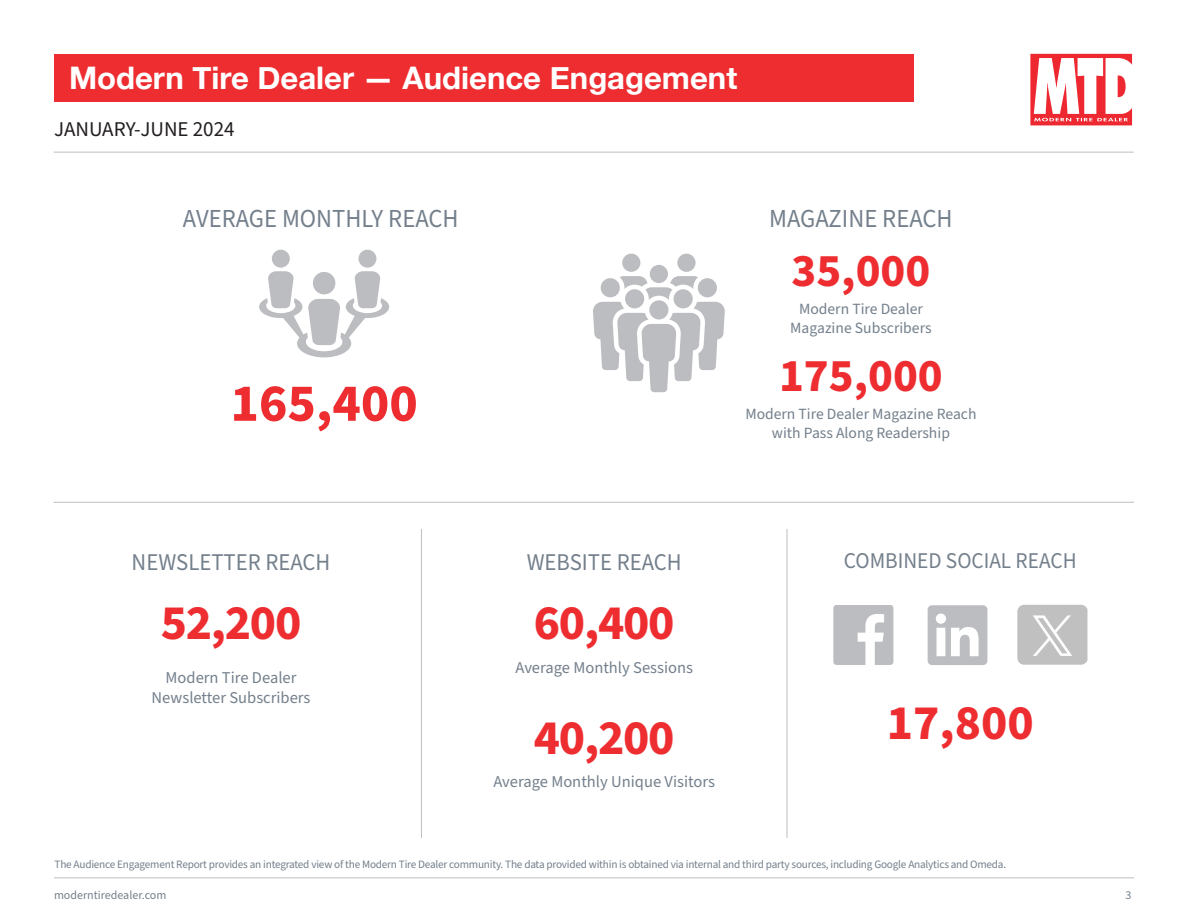
<style>
.page{position:relative;width:1188px;height:918px;background:#fff}
.page>*{position:absolute;margin:0;border:0;box-sizing:border-box;transform-origin:0 0}
.t1{font:700 53.55px "Source Sans Pro";color:#ee2d31}
.t2{font:700 49.5px "Source Sans Pro";letter-spacing:-.025em;color:#ee2d31}
.t3{font:700 46.8px "Source Sans Pro";color:#ee2d31}
.t4{font:700 31.05px "Helvetica Neue";color:#fff}
.t5{font:25.95px "Source Sans Pro";color:#74808c;scale:.95 1}
.t6{font:24px "Source Sans Pro";color:#74808c;scale:.95 1}
.t7{font:22.5px "Source Sans Pro";color:#74808c;scale:.95 1}
.t8{font:21px "Source Sans Pro";color:#231f20}
.t9{font:16.5px "Source Sans Pro";color:#74808c}
.t10{font:15.6px/18.8px "Source Sans Pro";color:#74808c;text-align:center}
.Body{font:12px "Source Sans Pro";color:#74808c}
.t11{font:11.25px "Source Sans Pro";letter-spacing:-.02em;color:#74808c}
</style>
<div class="page">
<div style="left:54px;top:54px;width:860px;height:47px;background:#ee2d31"></div>
<hr style="left:54px;top:878px;width:1080px;height:1px;background:#bcbdc0">
<svg style="left:1030px;top:54px;width:102px;height:71px"></svg>
<hr style="left:54px;top:152px;width:1080px;height:1px;background:#bcbdc0">
<hr style="left:54px;top:502px;width:1080px;height:1px;background:#bcbdc0">
<div style="left:272px;top:250px;width:18px;height:18px;background:#bcbdc0;border-radius:50%"></div>
<div style="left:358px;top:250px;width:18px;height:18px;background:#bcbdc0;border-radius:50%"></div>
<svg style="left:259px;top:271px;width:130px;height:86px"></svg>
<svg style="left:593px;top:276px;width:132px;height:116px"></svg>
<div style="left:650px;top:265px;width:18px;height:18px;background:#bcbdc0;border-radius:50%"></div>
<div style="left:677px;top:254px;width:19px;height:18px;background:#bcbdc0;border-radius:50%"></div>
<div style="left:622px;top:254px;width:18px;height:18px;background:#bcbdc0;border-radius:50%"></div>
<div style="left:649px;top:300px;width:19px;height:20px;background:#bcbdc0;border-radius:50%"></div>
<div style="left:674px;top:289px;width:19px;height:19px;background:#bcbdc0;border-radius:50%"></div>
<div style="left:698px;top:278px;width:19px;height:19px;background:#bcbdc0;border-radius:50%"></div>
<div style="left:625px;top:289px;width:19px;height:19px;background:#bcbdc0;border-radius:50%"></div>
<div style="left:601px;top:278px;width:19px;height:19px;background:#bcbdc0;border-radius:50%"></div>
<hr style="left:421px;top:529px;width:1px;height:309px;background:#bcbdc0">
<hr style="left:787px;top:529px;width:1px;height:309px;background:#bcbdc0">
<svg style="left:928px;top:605px;width:59px;height:60px"></svg>
<img style="left:1017px;top:605px;width:70px;height:60px">
<svg style="left:833px;top:605px;width:60px;height:60px"></svg>
<p class="t4" style="left:69px;top:54px;width:670px">Modern Tire Dealer — Audience Engagement</p>
<h3 class="t8" style="left:54px;top:115px;width:182px">JANUARY-JUNE 2024</h3>
<p class="t5" style="left:183px;top:201px;width:292px">AVERAGE MONTHLY REACH</p>
<p class="t1" style="left:230px;top:367px;width:189px">165,400</p>
<p class="t5" style="left:769px;top:201px;width:195px">MAGAZINE REACH</p>
<p class="t3" style="left:792px;top:239px;width:140px">35,000</p>
<p class="t10" style="left:790px;top:300px;width:143px">Modern Tire Dealer<br>Magazine Subscribers</p>
<p class="t3" style="left:779px;top:343px;width:165px">175,000</p>
<p class="t10" style="left:745px;top:405px;width:233px">Modern Tire Dealer Magazine Reach with Pass Along Readership</p>
<p class="t6" style="left:132px;top:546px;width:211px">NEWSLETTER REACH</p>
<p class="t2" style="left:161px;top:589px;width:142px">52,200</p>
<p class="t9" style="left:166px;top:667px;width:132px">Modern Tire Dealer</p>
<p class="t9" style="left:152px;top:686px;width:160px">Newsletter Subscribers</p>
<p class="t6" style="left:527px;top:546px;width:165px">WEBSITE REACH</p>
<p class="t2" style="left:534px;top:589px;width:142px">60,400</p>
<p class="t9" style="left:515px;top:656px;width:179px">Average Monthly Sessions</p>
<p class="t2" style="left:534px;top:704px;width:142px">40,200</p>
<p class="t9" style="left:493px;top:770px;width:223px">Average Monthly Unique Visitors</p>
<p class="t7" style="left:844px;top:546px;width:247px">COMBINED SOCIAL REACH</p>
<p class="t2" style="left:887px;top:689px;width:148px">17,800</p>
<p class="t11" style="left:55px;top:856px;width:953px">The Audience Engagement Report provides an integrated view of the Modern Tire Dealer community. The data provided within is obtained via internal and third party sources, including Google Analytics and Omeda.</p>
<p class="Body" style="left:54px;top:887px;width:114px">moderntiredealer.com</p>
<p class="Body" style="left:1126px;top:887px;width:7px">3</p>
</div>
